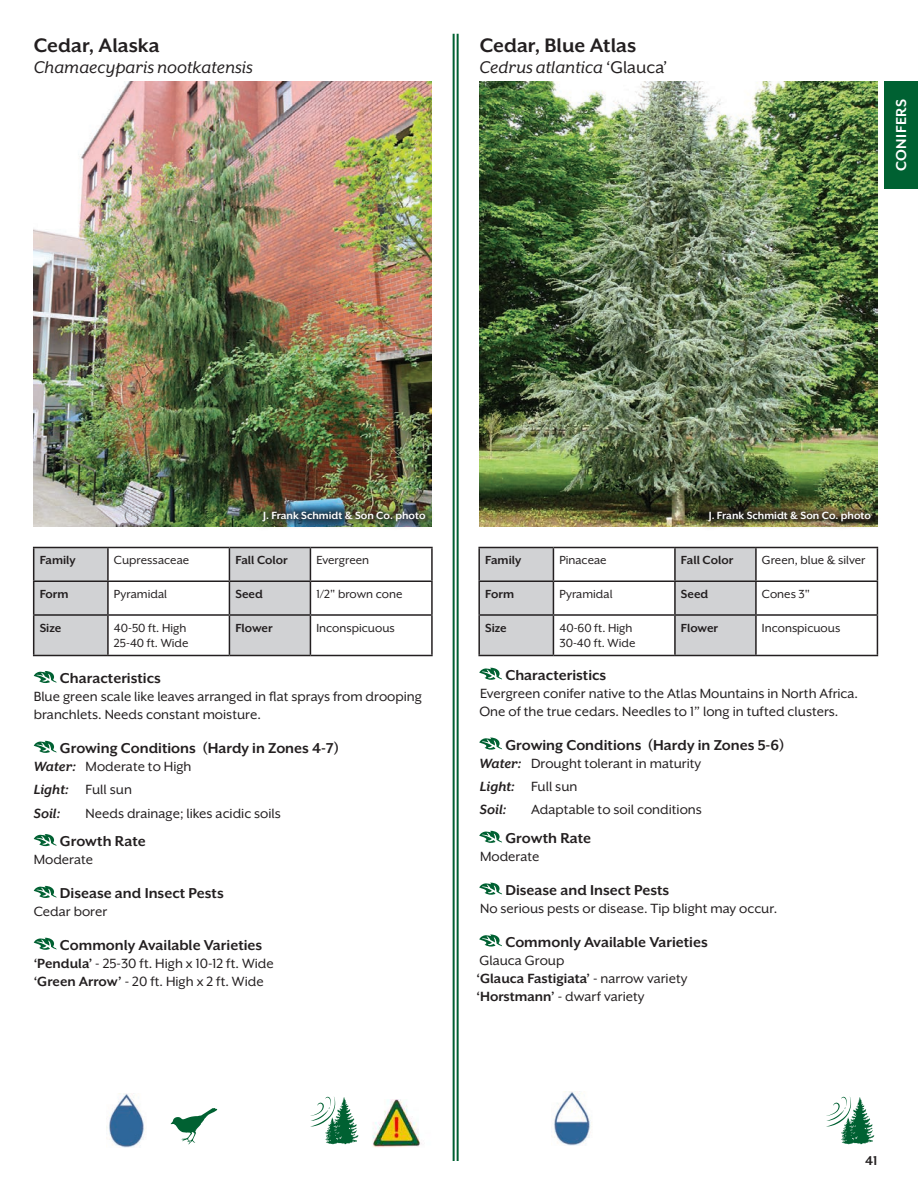
<style>
.page{position:relative;width:918px;height:1188px;background:#fff}
.page>*{position:absolute;margin:0;border:0;box-sizing:border-box;transform-origin:0 0}
.t1{font:700 22.5px "Mr Eaves XL San OT";color:#231f20}
.t2{font:italic 19.5px "Mr Eaves XL San OT";color:#231f20}
.t3{font:700 16.5px "Mr Eaves XL San OT";color:#231f20}
.t4{font:700 16.5px "Mr Eaves XL San OT";letter-spacing:.025em;color:#fff}
.t5{font:15.3px/18px "Mr Eaves XL San OT";color:#231f20}
.t6{font:700 14.7px "Mr Eaves XL San OT";color:#231f20}
.t7{font:13.5px/15px "Mr Eaves XL San OT";color:#231f20}
.t8{font:700 13.5px "Mr Eaves XL San OT";color:#231f20}
.t9{font:700 12px "Mr Eaves XL San OT";color:#fff}
.s1{font-style:normal}
.s2{font-weight:700;font-style:italic}
.s3{font-weight:700}
</style>
<div class="page">
<div style="left:884px;top:81px;width:34px;height:108px;background:#006132"></div>
<hr style="left:457px;top:34px;width:2px;height:1127px;background:#006132">
<hr style="left:453px;top:34px;width:2px;height:1127px;background:#006132">
<svg style="left:479px;top:668px;width:23px;height:12px"></svg>
<svg style="left:479px;top:738px;width:23px;height:12px"></svg>
<svg style="left:479px;top:831px;width:23px;height:12px"></svg>
<svg style="left:479px;top:883px;width:23px;height:12px"></svg>
<svg style="left:479px;top:935px;width:23px;height:12px"></svg>
<img style="left:479px;top:81px;width:399px;height:445px">
<svg style="left:480px;top:548px;width:275px;height:107px"></svg>
<hr style="left:478px;top:547px;width:75px;height:1px;background:#231f20">
<hr style="left:478px;top:548px;width:2px;height:32px;background:#231f20">
<hr style="left:553px;top:547px;width:122px;height:1px;background:#231f20">
<hr style="left:553px;top:548px;width:1px;height:32px;background:#231f20">
<hr style="left:675px;top:547px;width:81px;height:1px;background:#231f20">
<hr style="left:674px;top:548px;width:2px;height:32px;background:#231f20">
<hr style="left:756px;top:547px;width:122px;height:1px;background:#231f20">
<hr style="left:755px;top:548px;width:2px;height:32px;background:#231f20">
<hr style="left:877px;top:548px;width:1px;height:32px;background:#231f20">
<hr style="left:478px;top:580px;width:75px;height:2px;background:#231f20">
<hr style="left:478px;top:582px;width:2px;height:32px;background:#231f20">
<hr style="left:553px;top:580px;width:122px;height:2px;background:#231f20">
<hr style="left:553px;top:582px;width:1px;height:32px;background:#231f20">
<hr style="left:675px;top:580px;width:81px;height:2px;background:#231f20">
<hr style="left:674px;top:582px;width:2px;height:32px;background:#231f20">
<hr style="left:756px;top:580px;width:122px;height:2px;background:#231f20">
<hr style="left:755px;top:582px;width:2px;height:32px;background:#231f20">
<hr style="left:877px;top:582px;width:1px;height:32px;background:#231f20">
<hr style="left:478px;top:614px;width:75px;height:2px;background:#231f20">
<hr style="left:478px;top:616px;width:2px;height:39px;background:#231f20">
<hr style="left:553px;top:614px;width:122px;height:2px;background:#231f20">
<hr style="left:553px;top:616px;width:1px;height:39px;background:#231f20">
<hr style="left:675px;top:614px;width:81px;height:2px;background:#231f20">
<hr style="left:674px;top:616px;width:2px;height:39px;background:#231f20">
<hr style="left:756px;top:614px;width:122px;height:2px;background:#231f20">
<hr style="left:755px;top:616px;width:2px;height:39px;background:#231f20">
<hr style="left:877px;top:616px;width:1px;height:39px;background:#231f20">
<hr style="left:478px;top:655px;width:75px;height:1px;background:#231f20">
<hr style="left:553px;top:655px;width:122px;height:1px;background:#231f20">
<hr style="left:675px;top:655px;width:81px;height:1px;background:#231f20">
<hr style="left:756px;top:655px;width:122px;height:1px;background:#231f20">
<img style="left:554px;top:1091px;width:38px;height:54px">
<svg style="left:826px;top:1097px;width:49px;height:47px"></svg>
<img style="left:699px;top:502px;width:179px;height:26px">
<svg style="left:34px;top:671px;width:23px;height:12px"></svg>
<svg style="left:34px;top:741px;width:23px;height:12px"></svg>
<svg style="left:34px;top:834px;width:23px;height:12px"></svg>
<svg style="left:34px;top:886px;width:23px;height:12px"></svg>
<svg style="left:34px;top:938px;width:23px;height:12px"></svg>
<svg style="left:34px;top:548px;width:276px;height:107px"></svg>
<hr style="left:33px;top:547px;width:75px;height:1px;background:#231f20">
<hr style="left:33px;top:548px;width:1px;height:32px;background:#231f20">
<hr style="left:108px;top:547px;width:121px;height:1px;background:#231f20">
<hr style="left:107px;top:548px;width:2px;height:32px;background:#231f20">
<hr style="left:229px;top:547px;width:81px;height:1px;background:#231f20">
<hr style="left:229px;top:548px;width:1px;height:32px;background:#231f20">
<hr style="left:310px;top:547px;width:123px;height:1px;background:#231f20">
<hr style="left:310px;top:548px;width:1px;height:32px;background:#231f20">
<hr style="left:431px;top:548px;width:2px;height:32px;background:#231f20">
<hr style="left:33px;top:580px;width:75px;height:2px;background:#231f20">
<hr style="left:33px;top:582px;width:1px;height:32px;background:#231f20">
<hr style="left:108px;top:580px;width:121px;height:2px;background:#231f20">
<hr style="left:107px;top:582px;width:2px;height:32px;background:#231f20">
<hr style="left:229px;top:580px;width:81px;height:2px;background:#231f20">
<hr style="left:229px;top:582px;width:1px;height:32px;background:#231f20">
<hr style="left:310px;top:580px;width:123px;height:2px;background:#231f20">
<hr style="left:310px;top:582px;width:1px;height:32px;background:#231f20">
<hr style="left:431px;top:582px;width:2px;height:32px;background:#231f20">
<hr style="left:33px;top:614px;width:75px;height:2px;background:#231f20">
<hr style="left:33px;top:616px;width:1px;height:39px;background:#231f20">
<hr style="left:108px;top:614px;width:121px;height:2px;background:#231f20">
<hr style="left:107px;top:616px;width:2px;height:39px;background:#231f20">
<hr style="left:229px;top:614px;width:81px;height:2px;background:#231f20">
<hr style="left:229px;top:616px;width:1px;height:39px;background:#231f20">
<hr style="left:310px;top:614px;width:123px;height:2px;background:#231f20">
<hr style="left:310px;top:616px;width:1px;height:39px;background:#231f20">
<hr style="left:431px;top:616px;width:2px;height:39px;background:#231f20">
<hr style="left:33px;top:655px;width:75px;height:1px;background:#231f20">
<hr style="left:108px;top:655px;width:121px;height:1px;background:#231f20">
<hr style="left:229px;top:655px;width:81px;height:1px;background:#231f20">
<hr style="left:310px;top:655px;width:123px;height:1px;background:#231f20">
<img style="left:106px;top:1094px;width:39px;height:54px">
<svg style="left:171px;top:1108px;width:46px;height:37px"></svg>
<img style="left:34px;top:81px;width:398px;height:445px">
<img style="left:253px;top:502px;width:179px;height:26px">
<img style="left:372px;top:1099px;width:50px;height:48px">
<svg style="left:310px;top:1097px;width:49px;height:47px"></svg>
<h1 class="t1" style="left:34px;top:32px;width:127px">Cedar, Alaska</h1>
<p class="t2" style="left:34px;top:56px;width:221px">Chamaecyparis nootkatensis</p>
<h1 class="t1" style="left:480px;top:32px;width:158px">Cedar, Blue Atlas</h1>
<p class="t2" style="left:479px;top:56px;width:190px">Cedrus atlantica <span class="s1">‘Glauca’</span></p>
<p class="t4" style="left:892px;top:171px;width:73px;rotate:-90deg">CONIFERS</p>
<p class="t9" style="left:263px;top:509px;width:164px">J. Frank Schmidt &amp; Son Co. photo</p>
<p class="t8" style="left:40px;top:553px;width:38px">Family</p>
<p class="t7" style="left:114px;top:553px;width:77px">Cupressaceae</p>
<p class="t8" style="left:235px;top:553px;width:54px">Fall Color</p>
<p class="t7" style="left:316px;top:553px;width:54px">Evergreen</p>
<p class="t8" style="left:40px;top:586px;width:30px">Form</p>
<p class="t7" style="left:114px;top:587px;width:55px">Pyramidal</p>
<p class="t8" style="left:235px;top:586px;width:29px">Seed</p>
<p class="t7" style="left:316px;top:587px;width:88px">1/2" brown cone</p>
<p class="t8" style="left:40px;top:620px;width:23px">Size</p>
<p class="t7" style="left:114px;top:620px;width:76px">40-50 ft. High<br>25-40 ft. Wide</p>
<p class="t8" style="left:235px;top:620px;width:39px">Flower</p>
<p class="t7" style="left:316px;top:620px;width:80px">Inconspicuous</p>
<p class="t3" style="left:60px;top:669px;width:102px">Characteristics</p>
<p class="t5" style="left:34px;top:688px;width:390px">Blue green scale like leaves arranged in flat sprays from drooping branchlets. Needs constant moisture.</p>
<p class="t3" style="left:60px;top:739px;width:281px">Growing Conditions (Hardy in Zones 4-7)</p>
<p class="t5" style="left:34px;top:755px;width:159px;line-height:23.4px"><span class="s2">Water:</span> Moderate to High<br><span class="s2">Light:</span> Full sun<br><span class="s2">Soil:</span></p>
<p class="t5" style="left:86px;top:804px;width:197px">Needs drainage; likes acidic soils</p>
<p class="t3" style="left:60px;top:832px;width:87px">Growth Rate</p>
<p class="t5" style="left:34px;top:851px;width:61px">Moderate</p>
<p class="t3" style="left:60px;top:884px;width:165px">Disease and Insect Pests</p>
<p class="t5" style="left:34px;top:902px;width:75px">Cedar borer</p>
<p class="t3" style="left:60px;top:936px;width:204px">Commonly Available Varieties</p>
<p class="t5" style="left:34px;top:954px;width:241px"><span class="s3">‘Pendula’</span> - 25-30 ft. High x 10-12 ft. Wide <span class="s3">‘Green Arrow’</span> - 20 ft. High x 2 ft. Wide</p>
<p class="t9" style="left:709px;top:509px;width:164px">J. Frank Schmidt &amp; Son Co. photo</p>
<p class="t8" style="left:485px;top:553px;width:38px">Family</p>
<p class="t7" style="left:559px;top:553px;width:49px">Pinaceae</p>
<p class="t8" style="left:681px;top:553px;width:54px">Fall Color</p>
<p class="t7" style="left:762px;top:553px;width:105px">Green, blue &amp; silver</p>
<p class="t8" style="left:485px;top:586px;width:30px">Form</p>
<p class="t7" style="left:559px;top:587px;width:55px">Pyramidal</p>
<p class="t8" style="left:681px;top:586px;width:29px">Seed</p>
<p class="t7" style="left:762px;top:587px;width:50px">Cones 3"</p>
<p class="t8" style="left:485px;top:620px;width:23px">Size</p>
<p class="t7" style="left:559px;top:620px;width:78px">40-60 ft. High<br>30-40 ft. Wide</p>
<p class="t8" style="left:681px;top:620px;width:39px">Flower</p>
<p class="t7" style="left:762px;top:620px;width:80px">Inconspicuous</p>
<p class="t3" style="left:505px;top:666px;width:102px">Characteristics</p>
<p class="t5" style="left:479px;top:684px;width:380px">Evergreen conifer native to the Atlas Mountains in North Africa.<br>One of the true cedars. Needles to 1” long in tufted clusters.</p>
<p class="t3" style="left:505px;top:735px;width:281px">Growing Conditions (Hardy in Zones 5-6)</p>
<p class="t5" style="left:479px;top:751px;width:223px;line-height:23.4px"><span class="s2">Water:</span> Drought tolerant in maturity<br><span class="s2">Light:</span> Full sun<br><span class="s2">Soil:</span></p>
<p class="t5" style="left:531px;top:801px;width:172px">Adaptable to soil conditions</p>
<p class="t3" style="left:505px;top:829px;width:87px">Growth Rate</p>
<p class="t5" style="left:480px;top:847px;width:61px">Moderate</p>
<p class="t3" style="left:505px;top:881px;width:165px">Disease and Insect Pests</p>
<p class="t5" style="left:480px;top:899px;width:299px">No serious pests or disease. Tip blight may occur.</p>
<p class="t3" style="left:505px;top:932px;width:204px">Commonly Available Varieties</p>
<p class="t5" style="left:476px;top:951px;width:212px">Glauca Group<br><span class="s3">‘Glauca Fastigiata’</span> - narrow variety <span class="s3">‘Horstmann’</span> - dwarf variety</p>
<p class="t6" style="left:865px;top:1153px;width:14px">41</p>
</div>
